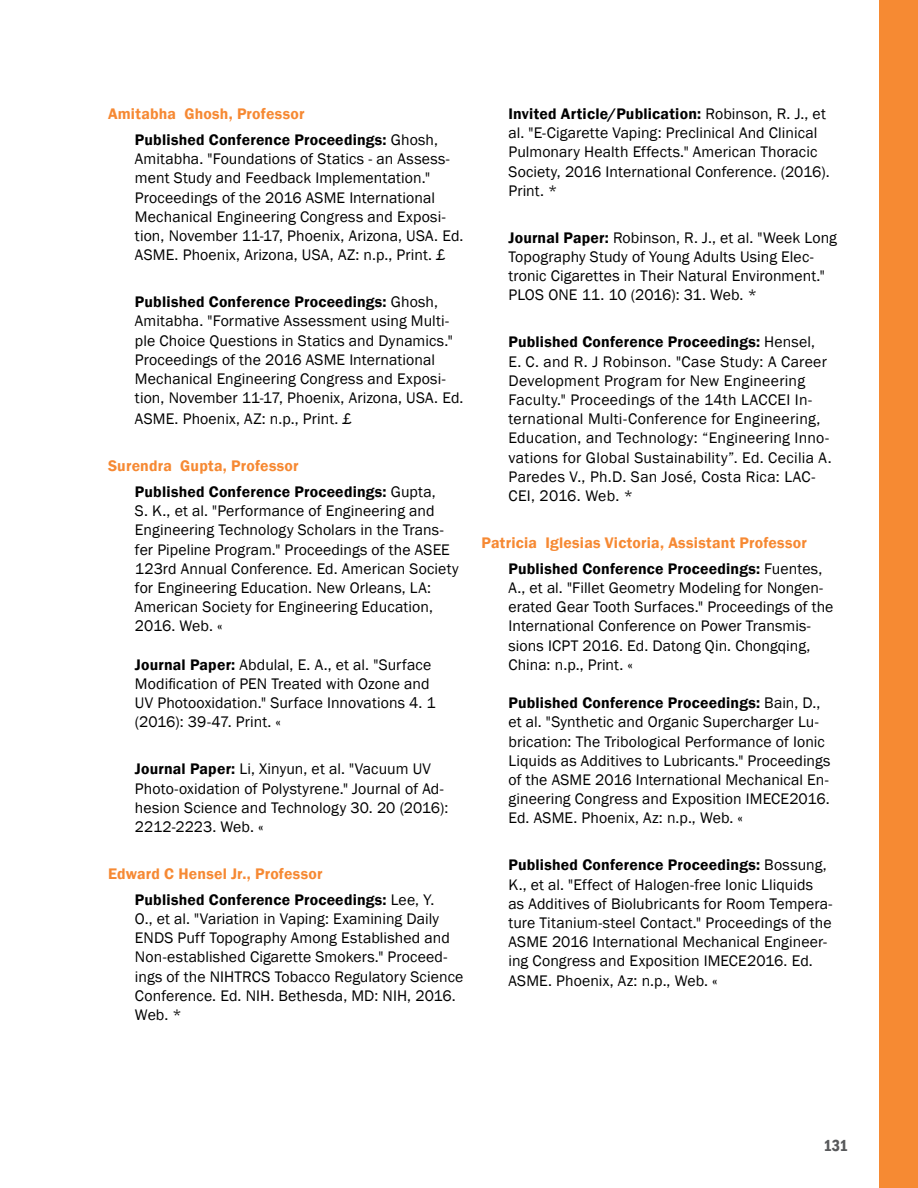
<style>
.page{position:relative;width:918px;height:1188px;background:#fff}
.page>*{position:absolute;margin:0;border:0;box-sizing:border-box;transform-origin:0 0}
.t1{font:600 condensed 16.5px "Franklin Gothic";color:#58595b}
.t2{font:15.75px/19.2px "Franklin Gothic";letter-spacing:.005em;color:#000}
.t3{font:600 15.75px/26px "Franklin Gothic";letter-spacing:.015em;color:#000}
.t4{font:600 15.75px/26px "Franklin Gothic";letter-spacing:.015em;color:#f68933}
.s1{color:#f68933}
.s2{font-weight:400}
.s3{font-weight:600}
.s4{color:#000}
.s5{font-weight:400;color:#000}
</style>
<div class="page">
<div style="left:879px;top:0;width:39px;height:1188px;background:#f68a33"></div>
<p class="t3" style="left:135px;top:101px;width:305px;text-indent:-27px"><span class="s1">Amitabha Ghosh, Professor<br></span>Published Conference Proceedings: <span class="s2">Ghosh,</span></p>
<p class="t2" style="left:135px;top:150px;width:330px">Amitabha. "Foundations of Statics - an Assess&shy;ment Study and Feedback Implementation." Proceedings of the 2016 ASME International Mechanical Engineering Congress and Exposi&shy;tion, November 11-17, Phoenix, Arizona, USA. Ed.<br>ASME. Phoenix, Arizona, USA, AZ: n.p., Print. £</p>
<p class="t2" style="left:135px;top:293px;width:330px"><span class="s3">Published Conference Proceedings:</span> Ghosh, Amitabha. "Formative Assessment using Multi&shy;ple Choice Questions in Statics and Dynamics." Proceedings of the 2016 ASME International Mechanical Engineering Congress and Exposi&shy;tion, November 11-17, Phoenix, Arizona, USA. Ed.</p>
<p class="t2" style="left:135px;top:410px;width:218px">ASME. Phoenix, AZ: n.p., Print. £</p>
<p class="t3" style="left:135px;top:453px;width:302px;text-indent:-27px"><span class="s1">Surendra Gupta, Professor<br></span>Published Conference Proceedings: <span class="s2">Gupta,</span></p>
<p class="t2" style="left:135px;top:502px;width:325px">S. K., et al. "Performance of Engineering and Engineering Technology Scholars in the Trans&shy;fer Pipeline Program." Proceedings of the ASEE 123rd Annual Conference. Ed. American Society for Engineering Education. New Orleans, LA:<br>American Society for Engineering Education, 2016. Web. «</p>
<p class="t2" style="left:135px;top:655px;width:302px"><span class="s3">Journal Paper:</span> Abdulal, E. A., et al. "Surface Modification of PEN Treated with Ozone and UV Photooxidation." Surface Innovations 4. 1 (2016): 39-47. Print. «</p>
<p class="t2" style="left:135px;top:760px;width:315px"><span class="s3">Journal Paper:</span> Li, Xinyun, et al. "Vacuum UV Photo-oxidation of Polystyrene." Journal of Ad&shy;hesion Science and Technology 30. 20 (2016):<br>2212-2223. Web. «</p>
<p class="t3" style="left:135px;top:861px;width:301px;text-indent:-27px"><span class="s1">Edward C Hensel Jr., Professor<br></span>Published Conference Proceedings: <span class="s2">Lee, Y.</span></p>
<p class="t2" style="left:135px;top:910px;width:330px">O., et al. "Variation in Vaping: Examining Daily ENDS Puff Topography Among Established and Non-established Cigarette Smokers." Proceed&shy;ings of the NIHTRCS Tobacco Regulatory Science Conference. Ed. NIH. Bethesda, MD: NIH, 2016.<br>Web. *</p>
<p class="t2" style="left:508px;top:105px;width:323px"><span class="s3">Invited Article/Publication:</span> Robinson, R. J., et al. "E-Cigarette Vaping: Preclinical And Clinical Pulmonary Health Effects." American Thoracic Society, 2016 International Conference. (2016).<br>Print. *</p>
<p class="t2" style="left:508px;top:228px;width:330px"><span class="s3">Journal Paper:</span> Robinson, R. J., et al. "Week Long Topography Study of Young Adults Using Elec&shy;tronic Cigarettes in Their Natural Environment." PLOS ONE 11. 10 (2016): 31. Web. *</p>
<p class="t2" style="left:508px;top:333px;width:325px"><span class="s3">Published Conference Proceedings:</span> Hensel,<br>E. C. and R. J Robinson. "Case Study: A Career Development Program for New Engineering Faculty." Proceedings of the 14th LACCEI In&shy;ternational Multi-Conference for Engineering, Education, and Technology: “Engineering Inno&shy;vations for Global Sustainability”. Ed. Cecilia A.<br>Paredes V., Ph.D. San José, Costa Rica: LAC-CEI, 2016. Web. *</p>
<p class="t4" style="left:508px;top:530px;width:315px;text-indent:-27px">Patricia Iglesias Victoria, Assistant Professor<br><span class="s4">Published Conference Proceedings:</span> <span class="s5">Fuentes,</span></p>
<p class="t2" style="left:508px;top:579px;width:326px">A., et al. "Fillet Geometry Modeling for Nongen&shy;erated Gear Tooth Surfaces." Proceedings of the International Conference on Power Transmis&shy;sions ICPT 2016. Ed. Datong Qin. Chongqing, China: n.p., Print. «</p>
<p class="t2" style="left:508px;top:694px;width:323px"><span class="s3">Published Conference Proceedings:</span> Bain, D., et al. "Synthetic and Organic Supercharger Lu&shy;brication: The Tribological Performance of Ionic Liquids as Additives to Lubricants." Proceedings of the ASME 2016 International Mechanical En&shy;gineering Congress and Exposition IMECE2016.<br>Ed. ASME. Phoenix, Az: n.p., Web. «</p>
<p class="t2" style="left:508px;top:856px;width:325px"><span class="s3">Published Conference Proceedings:</span> Bossung, K., et al. "Effect of Halogen-free Ionic Lliquids as Additives of Biolubricants for Room Tempera&shy;ture Titanium-steel Contact." Proceedings of the ASME 2016 International Mechanical Engineer&shy;ing Congress and Exposition IMECE2016. Ed.<br>ASME. Phoenix, Az: n.p., Web. «</p>
<p class="t1" style="left:823px;top:1134px;width:26px">131</p>
</div>
